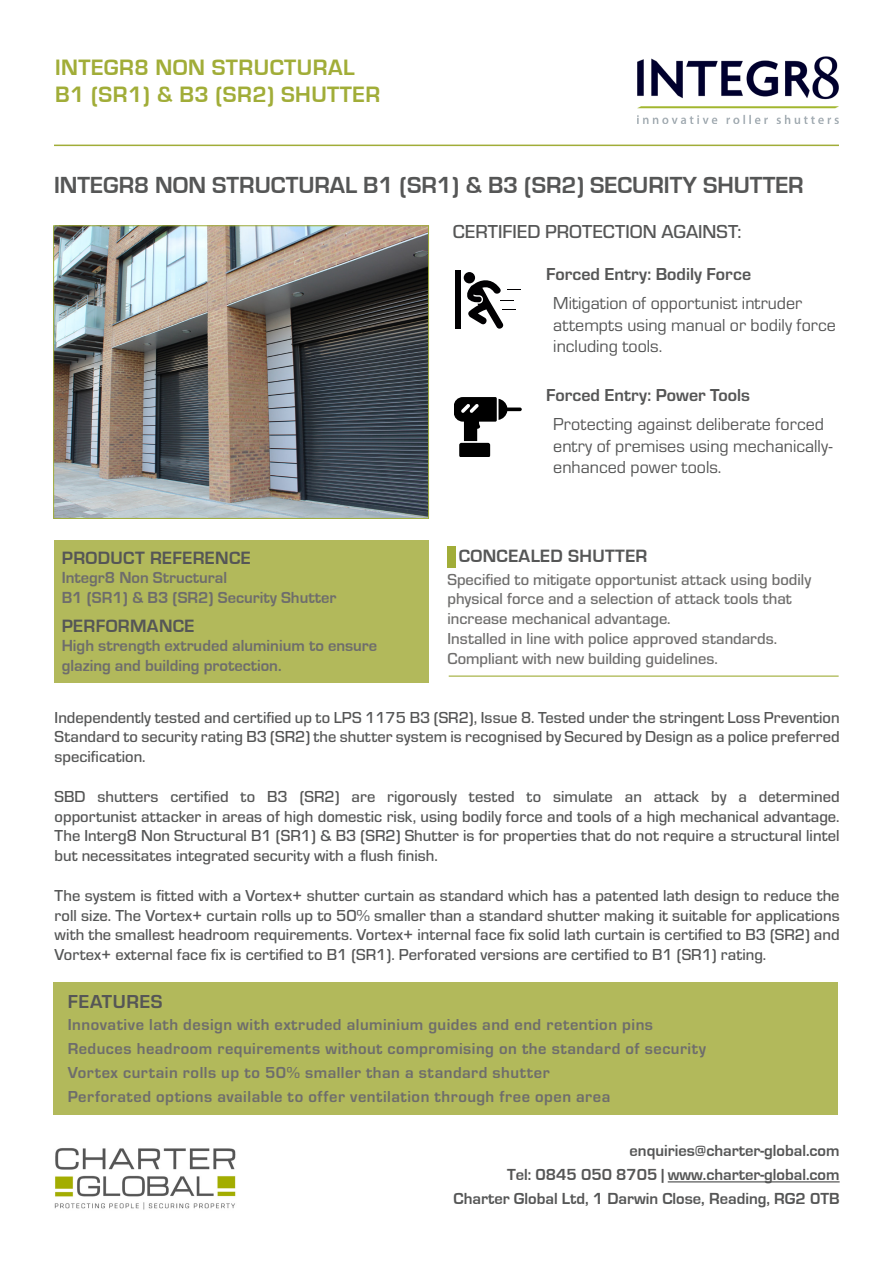
<style>
.page{position:relative;width:893px;height:1263px;background:#fff}
.page>*{position:absolute;margin:0;border:0;box-sizing:border-box;transform-origin:0 0}
.t1{font:700 24px "Eurostile";color:#555656}
.t2{font:700 22.95px "Eurostile";letter-spacing:.02em;color:#a1ad38}
.t3{font:500 19.5px "Eurostile";color:#555656}
.t4{font:700 19.5px "Eurostile";letter-spacing:.03em;color:#555656}
.t5{font:700 18.3px "Eurostile";letter-spacing:.02em;color:#555656}
.t6{font:18px/21.6px "Eurostile";color:#555656}
.t7{font:700 18px "Eurostile";color:#555656}
.t8{font:500 16.5px/19.8px "Eurostile";color:#555656;text-align:justify}
.t9{font:700 16.5px "Eurostile";letter-spacing:.03em;color:#6e6d6c}
.t10{font:500 16.5px/19.8px "Eurostile";color:#6e6d6c}
.t11{font:700 16.5px/19.8px "Eurostile";color:#6e6d6c}
.t12{font:700 16.5px "Eurostile";color:#555656}
</style>
<div class="page">
<img style="left:638px;top:56px;width:201px;height:67px">
<hr style="left:668px;top:1181px;width:172px;height:1px;background:#555656">
<hr style="left:54px;top:145px;width:785px;height:1px;background:#a1ad38">
<img style="left:54px;top:1148px;width:182px;height:62px">
<div style="left:464px;top:272px;width:11px;height:11px;background:#010002;border-radius:50%"></div>
<div style="left:456px;top:270px;width:5px;height:58px;background:#010002"></div>
<svg style="left:466px;top:279px;width:54px;height:50px"></svg>
<img style="left:55px;top:227px;width:372px;height:290px">
<div style="left:53px;top:225px;width:376px;height:294px;border:1px solid #a1ad38"></div>
<svg style="left:454px;top:397px;width:68px;height:60px"></svg>
<div style="left:54px;top:540px;width:374px;height:143px;background:#b2b95b"></div>
<div style="left:53px;top:982px;width:785px;height:132px;background:#b2b95b"></div>
<hr style="left:449px;top:675px;width:390px;height:2px;background:#a1ad38">
<div style="left:447px;top:546px;width:9px;height:22px;background:#a1ad38"></div>
<p class="t2" style="left:55px;top:55px;width:301px">INTEGR8 NON STRUCTURAL</p>
<p class="t2" style="left:55px;top:82px;width:327px">B1 (SR1) &amp; B3 (SR2) SHUTTER</p>
<p class="t1" style="left:54px;top:172px;width:751px">INTEGR8 NON STRUCTURAL B1 (SR1) &amp; B3 (SR2) SECURITY SHUTTER</p>
<p class="t3" style="left:453px;top:219px;width:290px">CERTIFIED PROTECTION AGAINST:</p>
<p class="t7" style="left:546px;top:261px;width:207px">Forced Entry: Bodily Force</p>
<p class="t6" style="left:553px;top:291px;width:284px">Mitigation of opportunist intruder attempts using manual or bodily force including tools.</p>
<p class="t5" style="left:62px;top:547px;width:190px">PRODUCT REFERENCE</p>
<p class="t11" style="left:62px;top:568px;width:167px">Integr8 Non Structural</p>
<p class="t11" style="left:62px;top:588px;width:276px">B1 (SR1) &amp; B3 (SR2) Security Shutter</p>
<p class="t5" style="left:62px;top:616px;width:134px">PERFORMANCE</p>
<p class="t11" style="left:62px;top:636px;width:317px">High strength extruded aluminium to ensure glazing and building protection.</p>
<p class="t7" style="left:546px;top:382px;width:205px">Forced Entry: Power Tools</p>
<p class="t6" style="left:553px;top:412px;width:281px">Protecting against deliberate forced entry of premises using mechanically&shy;enhanced power tools.</p>
<p class="t5" style="left:459px;top:546px;width:190px">CONCEALED SHUTTER</p>
<p class="t10" style="left:447px;top:568px;width:365px">Specified to mitigate opportunist attack using bodily physical force and a selection of attack tools that increase mechanical advantage.</p>
<p class="t10" style="left:447px;top:628px;width:331px">Installed in line with police approved standards.</p>
<p class="t10" style="left:447px;top:648px;width:272px">Compliant with new building guidelines.</p>
<p class="t8" style="left:55px;top:706px;width:786px">Independently tested and certified up to LPS 1175 B3 (SR2), Issue 8. Tested under the stringent Loss Prevention Standard to security rating B3 (SR2) the shutter system is recognised by Secured by Design as a police preferred specification.</p>
<p class="t8" style="left:55px;top:785px;width:786px">SBD shutters certified to B3 (SR2) are rigorously tested to simulate an attack by a determined opportunist attacker in areas of high domestic risk, using bodily force and tools of a high mechanical advantage.<br>The Interg8 Non Structural B1 (SR1) &amp; B3 (SR2) Shutter is for properties that do not require a structural lintel but necessitates integrated security with a flush finish.</p>
<p class="t8" style="left:55px;top:884px;width:786px">The system is fitted with a Vortex+ shutter curtain as standard which has a patented lath design to reduce the roll size. The Vortex+ curtain rolls up to 50% smaller than a standard shutter making it suitable for applications with the smallest headroom requirements. Vortex+ internal face fix solid lath curtain is certified to B3 (SR2) and Vortex+ external face fix is certified to B1 (SR1). Perforated versions are certified to B1 (SR1) rating.</p>
<p class="t4" style="left:68px;top:988px;width:96px">FEATURES</p>
<p class="t9" style="left:68px;top:1013px;width:587px">Innovative lath design with extruded aluminium guides and end retention pins</p>
<p class="t9" style="left:68px;top:1037px;width:640px">Reduces headroom requirements without compromising on the standard of security</p>
<p class="t9" style="left:68px;top:1061px;width:483px">Vortex curtain rolls up to 50% smaller than a standard shutter</p>
<p class="t9" style="left:68px;top:1085px;width:544px">Perforated options available to offer ventilation through free open area</p>
<p class="t12" style="left:630px;top:1142px;width:212px">enquiries@charter-global.com</p>
<p class="t12" style="left:507px;top:1166px;width:334px">Tel: 0845 050 8705 | www.charter-global.com</p>
<p class="t12" style="left:454px;top:1190px;width:387px">Charter Global Ltd, 1 Darwin Close, Reading, RG2 0TB</p>
</div>
